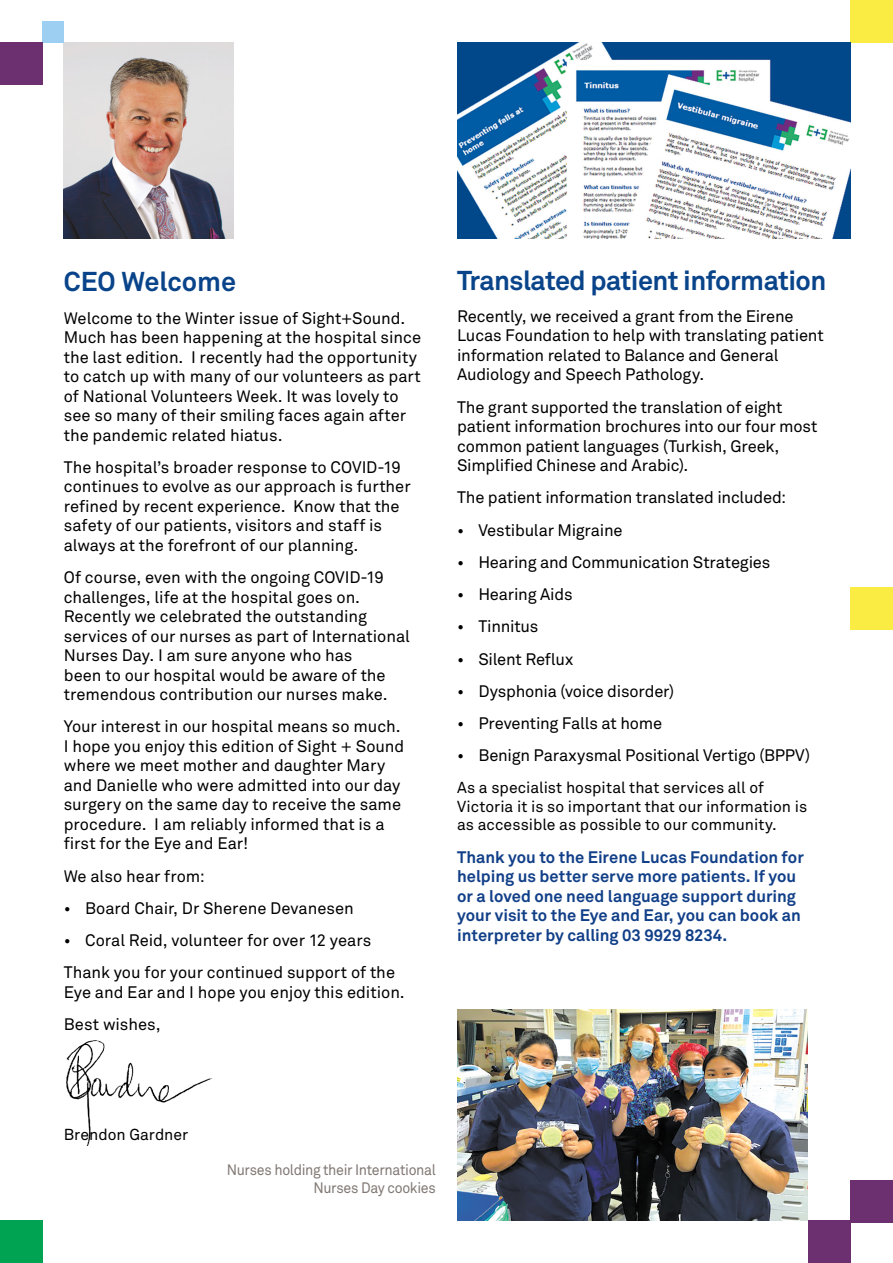
<style>
.page{position:relative;width:893px;height:1263px;background:#fff}
.page>*{position:absolute;margin:0;border:0;box-sizing:border-box;transform-origin:0 0}
.A_Heading_16_18{font:700 27px "Akkurat";letter-spacing:-.02em;color:#09448a}
.A_Heading_16_18-2{font:700 27px "Akkurat";color:#09448a}
.Body_10_5_12_5{font:16.5px/19.5px "Akkurat";letter-spacing:-.005em;color:#000}
.Subheading_10_5_12_5{font:700 16.5px/19.5px "Akkurat";color:#113f88}
.Subheading_10_5_12_5-2{font:15.75px/18.8px "Akkurat";color:#000}
.Body_10_5_12_5-2{font:15.75px "Akkurat";color:#000}
.t1{font:15px/18px "Akkurat";letter-spacing:-.025em;color:#817873;text-align:right;scale:.94 1}
</style>
<div class="page">
<img style="left:64px;top:43px;width:170px;height:195px">
<img style="left:66px;top:1040px;width:147px;height:107px">
<div style="left:43px;top:21px;width:21px;height:22px;background:#9ccff1"></div>
<div style="left:0;top:43px;width:43px;height:42px;background:#6c2f6f"></div>
<div style="left:850px;top:0;width:43px;height:43px;background:#fbec44"></div>
<div style="left:0;top:1220px;width:43px;height:43px;background:#00a352"></div>
<div style="left:850px;top:587px;width:43px;height:42px;background:#fbec44"></div>
<img style="left:457px;top:1010px;width:351px;height:210px">
<div style="left:808px;top:1220px;width:42px;height:43px;background:#6c2f6f"></div>
<div style="left:850px;top:1180px;width:43px;height:42px;background:#6c2f6f"></div>
<img style="left:457px;top:43px;width:393px;height:195px">
<p class="A_Heading_16_18-2" style="left:64px;top:265px;width:174px">CEO Welcome</p>
<p class="Body_10_5_12_5" style="left:64px;top:308px;width:359px">Welcome to the Winter issue of Sight+Sound.<br>Much has been happening at the hospital since the last edition. I recently had the opportunity to catch up with many of our volunteers as part of National Volunteers Week. It was lovely to see so many of their smiling faces again after the pandemic related hiatus.</p>
<p class="Body_10_5_12_5" style="left:64px;top:457px;width:348px">The hospital’s broader response to COVID-19 continues to evolve as our approach is further refined by recent experience. Know that the safety of our patients, visitors and staff is always at the forefront of our planning.</p>
<p class="Body_10_5_12_5" style="left:64px;top:567px;width:348px">Of course, even with the ongoing COVID-19 challenges, life at the hospital goes on.<br>Recently we celebrated the outstanding services of our nurses as part of International Nurses Day. I am sure anyone who has<br>been to our hospital would be aware of the tremendous contribution our nurses make.</p>
<p class="Body_10_5_12_5" style="left:64px;top:717px;width:342px">Your interest in our hospital means so much.<br>I hope you enjoy this edition of Sight + Sound where we meet mother and daughter Mary and Danielle who were admitted into our day surgery on the same day to receive the same procedure. I am reliably informed that is a first for the Eye and Ear!</p>
<p class="Body_10_5_12_5" style="left:64px;top:866px;width:143px">We also hear from:</p>
<p class="Body_10_5_12_5" style="left:64px;top:898px;width:292px">• Board Chair, Dr Sherene Devanesen</p>
<p class="Body_10_5_12_5" style="left:64px;top:930px;width:309px">• Coral Reid, volunteer for over 12 years</p>
<p class="Body_10_5_12_5" style="left:64px;top:963px;width:342px">Thank you for your continued support of the<br>Eye and Ear and I hope you enjoy this edition.</p>
<p class="Body_10_5_12_5" style="left:64px;top:1014px;width:98px">Best wishes,</p>
<p class="A_Heading_16_18" style="left:457px;top:263px;width:371px">Translated patient information</p>
<p class="Body_10_5_12_5" style="left:457px;top:306px;width:368px">Recently, we received a grant from the Eirene Lucas Foundation to help with translating patient information related to Balance and General Audiology and Speech Pathology.</p>
<p class="Body_10_5_12_5" style="left:457px;top:397px;width:362px">The grant supported the translation of eight patient information brochures into our four most common patient languages (Turkish, Greek, Simplified Chinese and Arabic).</p>
<p class="Body_10_5_12_5" style="left:457px;top:487px;width:331px">The patient information translated included:</p>
<p class="Body_10_5_12_5" style="left:457px;top:520px;width:167px">• Vestibular Migraine</p>
<p class="Body_10_5_12_5" style="left:457px;top:552px;width:315px">• Hearing and Communication Strategies</p>
<p class="Body_10_5_12_5" style="left:457px;top:584px;width:117px">• Hearing Aids</p>
<p class="Body_10_5_12_5" style="left:457px;top:616px;width:83px">• Tinnitus</p>
<p class="Body_10_5_12_5" style="left:457px;top:649px;width:118px">• Silent Reflux</p>
<p class="Body_10_5_12_5" style="left:457px;top:681px;width:218px">• Dysphonia (voice disorder)</p>
<p class="Body_10_5_12_5" style="left:457px;top:713px;width:207px">• Preventing Falls at home</p>
<p class="Body_10_5_12_5" style="left:457px;top:745px;width:355px">• Benign Paraxysmal Positional Vertigo (BPPV)</p>
<p class="Subheading_10_5_12_5-2" style="left:457px;top:778px;width:352px">As a specialist hospital that services all of<br>Victoria it is so important that our information is as accessible as possible to our community.</p>
<p class="Subheading_10_5_12_5" style="left:457px;top:847px;width:348px">Thank you to the Eirene Lucas Foundation for helping us better serve more patients. If you or a loved one need language support during your visit to the Eye and Ear, you can book an interpreter by calling 03 9929 8234.</p>
<p class="Body_10_5_12_5-2" style="left:64px;top:1124px;width:126px">Brendon Gardner</p>
<p class="t1" style="left:227px;top:1160px;width:224px">Nurses holding their International<br>Nurses Day cookies</p>
</div>
